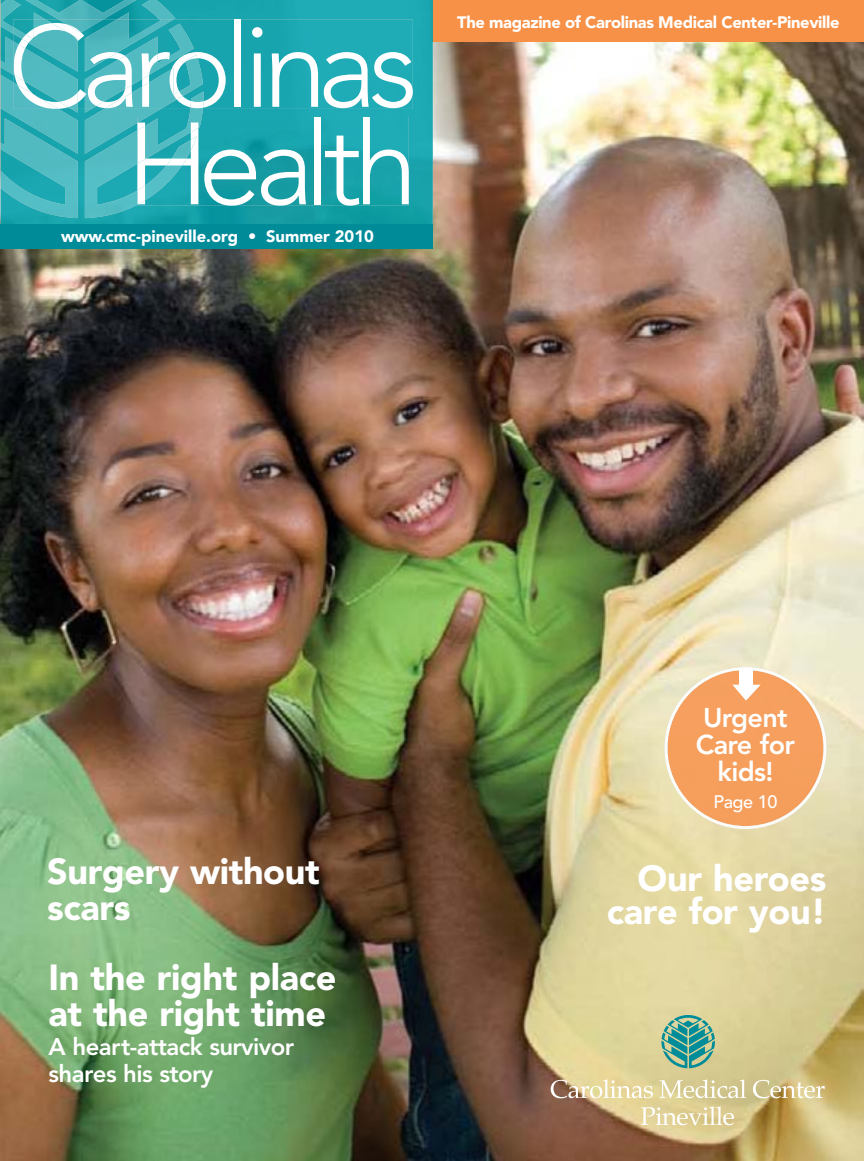
<style>
.page{position:relative;width:864px;height:1161px;background:#fff}
.page>*{position:absolute;margin:0;border:0;box-sizing:border-box;transform-origin:0 0}
.t1{font:300 115.5px/97.5px "Avenir LT Std";letter-spacing:-.07em;color:#fff;text-align:right}
.t2{font:900 36px/36px "Avenir LT Std";letter-spacing:-.01em;color:#fff}
.t3{font:800 27px/27px "Avenir LT Std";letter-spacing:-.025em;color:#fff;text-align:center}
.t4{font:800 24px/27px "Avenir LT Std";letter-spacing:-.025em;color:#fff}
.t5{font:500 18px "Avenir LT Std";color:#fff}
.t6{font:900 16.5px "Avenir LT Std";letter-spacing:-.02em;color:#fff}
.t7{font:900 16.5px "Avenir LT Std";color:#fff}
</style>
<div class="page">
<img style="left:0;top:0;width:864px;height:1161px">
<div style="left:431px;top:0;width:433px;height:42px;background:#f79147"></div>
<img style="left:665px;top:667px;width:162px;height:162px">
<div style="left:739px;top:668px;width:14px;height:23px;background:#fff"></div>
<svg style="left:732px;top:685px;width:29px;height:16px"></svg>
<img style="left:1px;top:0;width:432px;height:224px">
<hr style="left:431px;top:0;width:2px;height:42px;background:#1e9ea1">
<img style="left:78px;top:19px;width:335px;height:90px">
<img style="left:203px;top:117px;width:206px;height:89px">
<div style="left:1px;top:224px;width:432px;height:24px;background:#008b99"></div>
<img style="left:1px;top:0;width:25px;height:34px">
<img style="left:14px;top:19px;width:64px;height:18px">
<img style="left:1px;top:37px;width:77px;height:38px">
<img style="left:14px;top:42px;width:64px;height:33px">
<img style="left:1px;top:75px;width:77px;height:43px">
<img style="left:14px;top:83px;width:44px;height:26px">
<img style="left:1px;top:118px;width:77px;height:100px">
<img style="left:136px;top:0;width:39px;height:19px">
<img style="left:103px;top:19px;width:71px;height:5px">
<img style="left:85px;top:24px;width:109px;height:85px">
<img style="left:104px;top:55px;width:99px;height:54px">
<img style="left:85px;top:109px;width:118px;height:109px">
<img style="left:190px;top:91px;width:14px;height:18px">
<img style="left:137px;top:117px;width:65px;height:88px">
<img style="left:26px;top:0;width:110px;height:19px">
<img style="left:59px;top:19px;width:44px;height:14px">
<svg style="left:551px;top:1079px;width:102px;height:19px"></svg>
<svg style="left:659px;top:1079px;width:87px;height:19px"></svg>
<svg style="left:753px;top:1080px;width:72px;height:18px"></svg>
<svg style="left:641px;top:1106px;width:93px;height:19px;background:#e6d9ad"></svg>
<svg style="left:661px;top:1015px;width:54px;height:53px;background:#6faf98"></svg>
<h1 class="t1" style="left:8px;top:19px;width:412px">Carolinas<br>Health</h1>
<p class="t6" style="left:457px;top:13px;width:384px">The magazine of Carolinas Medical Center-Pineville</p>
<p class="t7" style="left:61px;top:226px;width:314px">www.cmc-pineville.org • Summer 2010</p>
<p class="t2" style="left:47px;top:853px;width:274px">Surgery without scars</p>
<p class="t2" style="left:49px;top:959px;width:289px">In the right place at the right time</p>
<p class="t4" style="left:49px;top:1033px;width:247px">A heart-attack survivor shares his story</p>
<p class="t3" style="left:696px;top:704px;width:101px">Urgent<br>Care for kids!</p>
<p class="t5" style="left:714px;top:791px;width:65px">Page 10</p>
<p class="t2" style="left:607px;top:862px;width:221px;line-height:33px;text-align:right">Our heroes care for you!</p>
</div>
